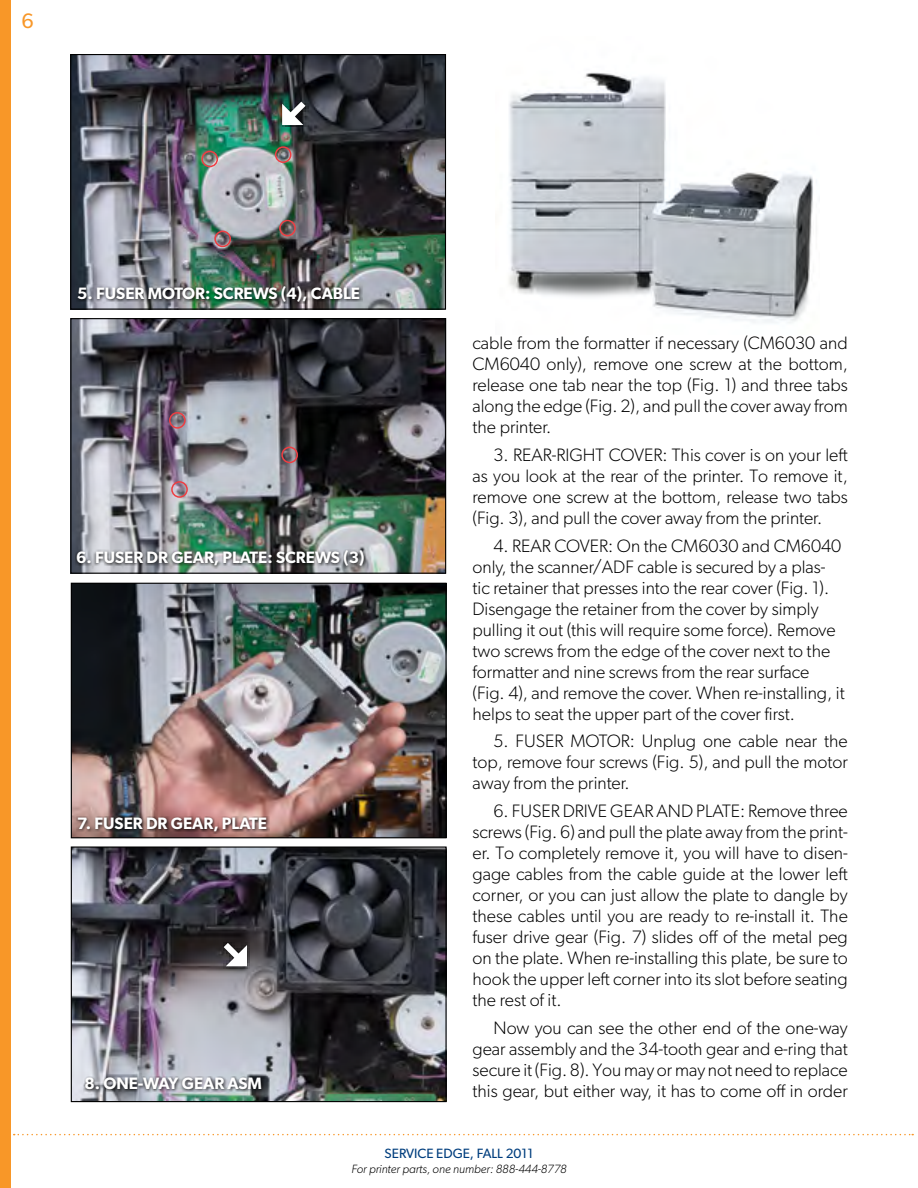
<style>
.page{position:relative;width:918px;height:1188px;background:#fff}
.page>*{position:absolute;margin:0;border:0;box-sizing:border-box;transform-origin:0 0}
.t1{font:21px "Gibson";color:#f89728}
.Paragraph_12_14{font:300 18px/21px "Gibson";color:#000;text-align:justify}
.t2{font:600 16.5px "Gibson";color:#fff}
.t3{font:13.5px "Gibson";color:#003e7e}
.t4{font:italic 300 12px "Gibson";color:#000}
</style>
<div class="page">
<div style="left:0;top:0;width:10px;height:1188px;background:#f89728"></div>
<svg style="left:14px;top:1134px;width:899px;height:1px"></svg>
<img style="left:72px;top:56px;width:372px;height:252px">
<div style="left:70px;top:54px;width:376px;height:256px;border:1px solid #000"></div>
<img style="left:72px;top:320px;width:372px;height:252px">
<div style="left:70px;top:318px;width:376px;height:256px;border:1px solid #000"></div>
<img style="left:73px;top:585px;width:372px;height:251px">
<div style="left:71px;top:583px;width:376px;height:255px;border:1px solid #000"></div>
<img style="left:73px;top:848px;width:372px;height:252px">
<div style="left:71px;top:846px;width:376px;height:256px;border:1px solid #000"></div>
<div style="left:214px;top:231px;width:17px;height:16px;border:2px solid #ef3e42;border-radius:50%"></div>
<div style="left:279px;top:220px;width:17px;height:16px;border:2px solid #ef3e42;border-radius:50%"></div>
<div style="left:201px;top:151px;width:17px;height:16px;border:2px solid #ef3e42;border-radius:50%"></div>
<div style="left:275px;top:146px;width:17px;height:17px;border:2px solid #ef3e42;border-radius:50%"></div>
<div style="left:76px;top:285px;width:287px;height:19px;background:#000;opacity:.75"></div>
<div style="left:75px;top:549px;width:292px;height:20px;background:#000;opacity:.75"></div>
<div style="left:76px;top:816px;width:194px;height:18px;background:#000;opacity:.75"></div>
<div style="left:169px;top:412px;width:17px;height:17px;border:2px solid #ef3e42;border-radius:50%"></div>
<div style="left:171px;top:481px;width:17px;height:17px;border:2px solid #ef3e42;border-radius:50%"></div>
<div style="left:281px;top:447px;width:17px;height:16px;border:2px solid #ef3e42;border-radius:50%"></div>
<div style="left:83px;top:1077px;width:182px;height:16px;background:#000;opacity:.75"></div>
<img style="left:509px;top:72px;width:308px;height:251px">
<svg style="left:271px;top:93px;width:43px;height:43px;background:#273835"></svg>
<svg style="left:215px;top:934px;width:43px;height:43px;background:#413e40"></svg>
<p class="t1" style="left:22px;top:8px;width:14px">6</p>
<p class="t2" style="left:77px;top:283px;width:284px">5. FUSER MOTOR: SCREWS (4), CABLE</p>
<p class="t2" style="left:76px;top:548px;width:290px">6. FUSER DR GEAR, PLATE: SCREWS (3)</p>
<p class="t2" style="left:77px;top:814px;width:191px">7. FUSER DR GEAR, PLATE</p>
<p class="t2" style="left:84px;top:1074px;width:179px">8. ONE-WAY GEAR ASM</p>
<p class="Paragraph_12_14" style="left:472px;top:332px;width:377px">cable from the formatter if necessary (CM6030 and CM6040 only), remove one screw at the bottom, release one tab near the top (Fig. 1) and three tabs along the edge (Fig. 2), and pull the cover away from the printer.</p>
<p class="Paragraph_12_14" style="left:472px;top:444px;width:377px;text-indent:21px">3. REAR-RIGHT COVER: This cover is on your left as you look at the rear of the printer. To remove it, remove one screw at the bottom, release two tabs (Fig. 3), and pull the cover away from the printer.</p>
<p class="Paragraph_12_14" style="left:472px;top:535px;width:374px;text-align:left;text-indent:21px">4. REAR COVER: On the CM6030 and CM6040 only, the scanner/ADF cable is secured by a plas&shy;tic retainer that presses into the rear cover (Fig. 1).<br>Disengage the retainer from the cover by simply pulling it out (this will require some force). Remove two screws from the edge of the cover next to the formatter and nine screws from the rear surface (Fig. 4), and remove the cover. When re-installing, it helps to seat the upper part of the cover first.</p>
<p class="Paragraph_12_14" style="left:472px;top:731px;width:377px;text-indent:21px">5. FUSER MOTOR: Unplug one cable near the top, remove four screws (Fig. 5), and pull the motor away from the printer.</p>
<p class="Paragraph_12_14" style="left:472px;top:800px;width:377px;text-indent:21px">6. FUSER DRIVE GEAR AND PLATE: Remove three screws (Fig. 6) and pull the plate away from the print&shy;er. To completely remove it, you will have to disen&shy;gage cables from the cable guide at the lower left corner, or you can just allow the plate to dangle by these cables until you are ready to re-install it. The fuser drive gear (Fig. 7) slides off of the metal peg on the plate. When re-installing this plate, be sure to hook the upper left corner into its slot before seating the rest of it.</p>
<p class="Paragraph_12_14" style="left:472px;top:1017px;width:377px;text-indent:21px">Now you can see the other end of the one-way gear assembly and the 34-tooth gear and e-ring that secure it (Fig. 8). You may or may not need to replace this gear, but either way, it has to come off in order</p>
<p class="t3" style="left:385px;top:1145px;width:150px">SERVICE EDGE, FALL 2011</p>
<p class="t4" style="left:351px;top:1161px;width:217px">For printer parts, one number: 888-444-8778</p>
</div>
